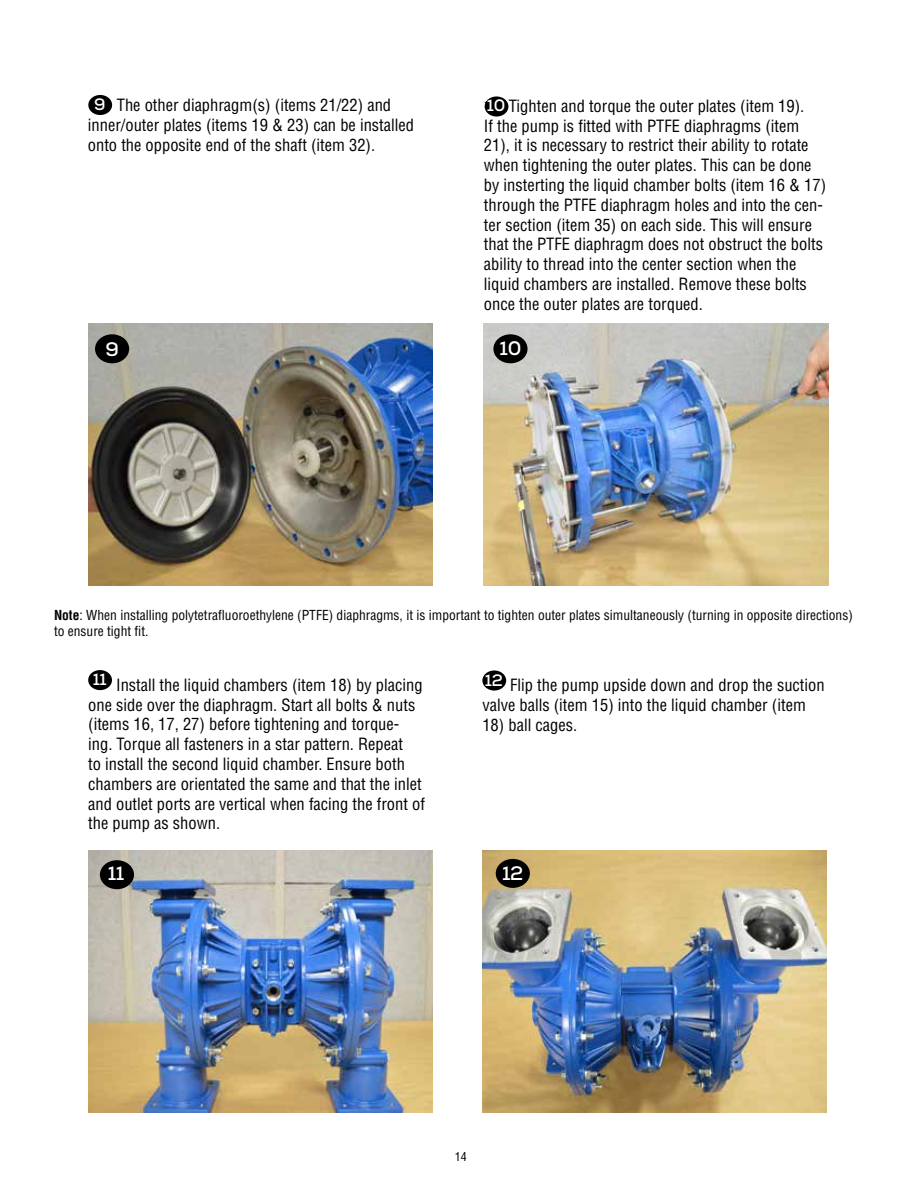
<style>
.page{position:relative;width:918px;height:1188px;background:#fff}
.page>*{position:absolute;margin:0;border:0;box-sizing:border-box;transform-origin:0 0}
.t1{font:700 19.5px "Nexa";color:#fff}
.t2{font:condensed 16.5px/19.8px "Helvetica";color:#000}
.t3{font:700 16.5px "Nexa";color:#fff}
.t4{font:condensed 13.5px/16.2px "Helvetica";color:#000}
.t5{font:condensed 12px "Helvetica";color:#000}
.s1{font-weight:700}
</style>
<div class="page">
<img style="left:484px;top:323px;width:344px;height:263px">
<div style="left:493px;top:334px;width:35px;height:29px;background:#000;border-radius:50%"></div>
<div style="left:485px;top:96px;width:23px;height:21px;background:#000;border-radius:50%"></div>
<img style="left:88px;top:323px;width:345px;height:263px">
<div style="left:95px;top:334px;width:34px;height:29px;background:#000;border-radius:50%"></div>
<div style="left:88px;top:95px;width:24px;height:20px;background:#000;border-radius:50%"></div>
<div style="left:88px;top:670px;width:24px;height:20px;background:#000;border-radius:50%"></div>
<img style="left:88px;top:850px;width:345px;height:263px">
<img style="left:482px;top:850px;width:345px;height:263px">
<div style="left:482px;top:670px;width:24px;height:21px;background:#000;border-radius:50%"></div>
<div style="left:496px;top:859px;width:34px;height:29px;background:#000;border-radius:50%"></div>
<div style="left:100px;top:860px;width:34px;height:29px;background:#000;border-radius:50%"></div>
<p class="t2" style="left:117px;top:95px;width:276px">The other diaphragm(s) (items 21/22) and</p>
<p class="t3" style="left:487px;top:95px;width:20px">10</p>
<p class="t2" style="left:88px;top:115px;width:328px">inner/outer plates (items 19 &amp; 23) can be installed onto the opposite end of the shaft (item 32).</p>
<p class="t3" style="left:94px;top:94px;width:13px">9</p>
<p class="t2" style="left:484px;top:96px;width:344px">1 Tighten and torque the outer plates (item 19).<br>If the pump is fitted with PTFE diaphragms (item 21), it is necessary to restrict their ability to rotate when tightening the outer plates. This can be done by insterting the liquid chamber bolts (item 16 &amp; 17) through the PTFE diaphragm holes and into the cen&shy;ter section (item 35) on each side. This will ensure that the PTFE diaphragm does not obstruct the bolts ability to thread into the center section when the liquid chambers are installed. Remove these bolts once the outer plates are torqued.</p>
<p class="t1" style="left:500px;top:335px;width:23px">10</p>
<p class="t1" style="left:105px;top:337px;width:15px">9</p>
<p class="t4" style="left:54px;top:606px;width:800px"><span class="s1">Note</span>: When installing polytetrafluoroethylene (PTFE) diaphragms, it is important to tighten outer plates simultaneously (turning in opposite directions) to ensure tight fit.</p>
<p class="t2" style="left:88px;top:675px;width:338px"><sup>11</sup> Install the liquid chambers (item 18) by placing one side over the diaphragm. Start all bolts &amp; nuts (items 16, 17, 27) before tightening and torque&shy;ing. Torque all fasteners in a star pattern. Repeat<br>to install the second liquid chamber. Ensure both chambers are orientated the same and that the inlet and outlet ports are vertical when facing the front of the pump as shown.</p>
<p class="t2" style="left:482px;top:675px;width:344px"><sup>12</sup> Flip the pump upside down and drop the suction valve balls (item 15) into the liquid chamber (item</p>
<p class="t2" style="left:482px;top:715px;width:96px">18) ball cages.</p>
<p class="t1" style="left:108px;top:861px;width:18px">11</p>
<p class="t1" style="left:502px;top:861px;width:23px">12</p>
<p class="t5" style="left:455px;top:1149px;width:13px">14</p>
</div>
